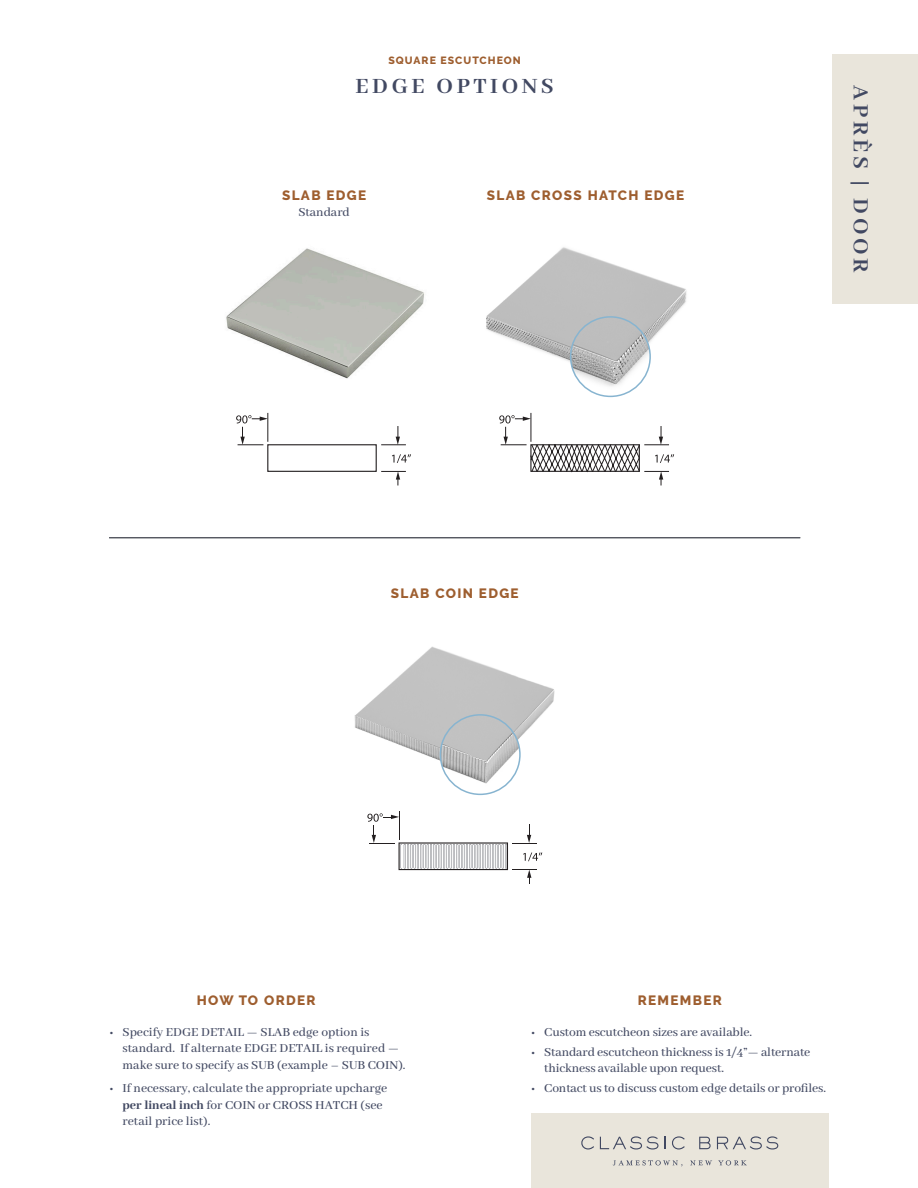
<style>
.page{position:relative;width:918px;height:1188px;background:#fff}
.page>*{position:absolute;margin:0;border:0;box-sizing:border-box;transform-origin:0 0}
.t1{font:700 24px "Abhaya Libre";letter-spacing:.15em;color:#424962}
.t2{font:500 13.5px/16.5px "Abhaya Libre";color:#424962}
.Subheads__Rust-Color{font:800 13.5px "Raleway";letter-spacing:.1em;color:#9e5e2f}
.t3{font:800 10.5px "Raleway";letter-spacing:.1em;color:#9e5e2f}
.s1{font-weight:800}
</style>
<div class="page">
<img style="left:226px;top:248px;width:198px;height:131px">
<img style="left:486px;top:247px;width:201px;height:145px">
<img style="left:354px;top:646px;width:201px;height:143px">
<div style="left:531px;top:1113px;width:298px;height:75px;background:#e9e5db"></div>
<svg style="left:581px;top:1136px;width:13px;height:14px"></svg>
<svg style="left:600px;top:1136px;width:66px;height:14px"></svg>
<svg style="left:672px;top:1136px;width:13px;height:14px"></svg>
<svg style="left:699px;top:1137px;width:12px;height:12px"></svg>
<svg style="left:717px;top:1136px;width:61px;height:14px"></svg>
<svg style="left:690px;top:1160px;width:22px;height:5px"></svg>
<svg style="left:718px;top:1160px;width:29px;height:5px"></svg>
<svg style="left:612px;top:1160px;width:70px;height:7px"></svg>
<div style="left:833px;top:54px;width:85px;height:250px;background:#e9e5db"></div>
<svg style="left:236px;top:413px;width:32px;height:32px"></svg>
<svg style="left:392px;top:454px;width:19px;height:9px"></svg>
<svg style="left:381px;top:426px;width:25px;height:19px"></svg>
<svg style="left:381px;top:471px;width:25px;height:14px"></svg>
<div style="left:267px;top:444px;width:110px;height:28px;border:1px solid #231f20"></div>
<svg style="left:499px;top:413px;width:175px;height:72px"></svg>
<svg style="left:367px;top:811px;width:175px;height:73px"></svg>
<hr style="left:109px;top:537px;width:691px;height:1px;background:#4e5059">
<img style="left:571px;top:317px;width:79px;height:79px;border-radius:40px">
<div style="left:570px;top:316px;width:81px;height:81px;border:2px solid #87b4d0;border-radius:50%"></div>
<img style="left:440px;top:715px;width:80px;height:79px;border-radius:40px">
<div style="left:440px;top:714px;width:81px;height:81px;border:2px solid #87b4d0;border-radius:50%"></div>
<p class="t3" style="left:388px;top:54px;width:134px">SQUARE ESCUTCHEON</p>
<p class="t1" style="left:355px;top:73px;width:200px">EDGE OPTIONS</p>
<p class="t1" style="left:874px;top:85px;width:188px;rotate:90deg">APRÈS | DOOR</p>
<p class="Subheads__Rust-Color" style="left:282px;top:187px;width:86px">SLAB EDGE</p>
<p class="t2" style="left:298px;top:204px;width:53px">Standard</p>
<p class="Subheads__Rust-Color" style="left:487px;top:187px;width:199px">SLAB CROSS HATCH EDGE</p>
<p class="Subheads__Rust-Color" style="left:391px;top:585px;width:129px">SLAB COIN EDGE</p>
<p class="Subheads__Rust-Color" style="left:197px;top:993px;width:120px">HOW TO ORDER</p>
<p class="Subheads__Rust-Color" style="left:638px;top:993px;width:86px">REMEMBER</p>
<p class="t2" style="left:123px;top:1024px;width:284px;text-indent:-14px">• Specify EDGE DETAIL — SLAB edge option is standard. If alternate EDGE DETAIL is required — make sure to specify as SUB (example – SUB COIN).</p>
<p class="t2" style="left:123px;top:1081px;width:266px;text-indent:-14px">• If necessary, calculate the appropriate upcharge <span class="s1">per lineal inch</span> for COIN or CROSS HATCH (see retail price list).</p>
<p class="t2" style="left:531px;top:1024px;width:223px">• Custom escutcheon sizes are available.</p>
<p class="t2" style="left:544px;top:1044px;width:268px;text-indent:-14px">• Standard escutcheon thickness is 1/4”— alternate thickness available upon request.</p>
<p class="t2" style="left:531px;top:1080px;width:297px">• Contact us to discuss custom edge details or profiles.</p>
</div>
